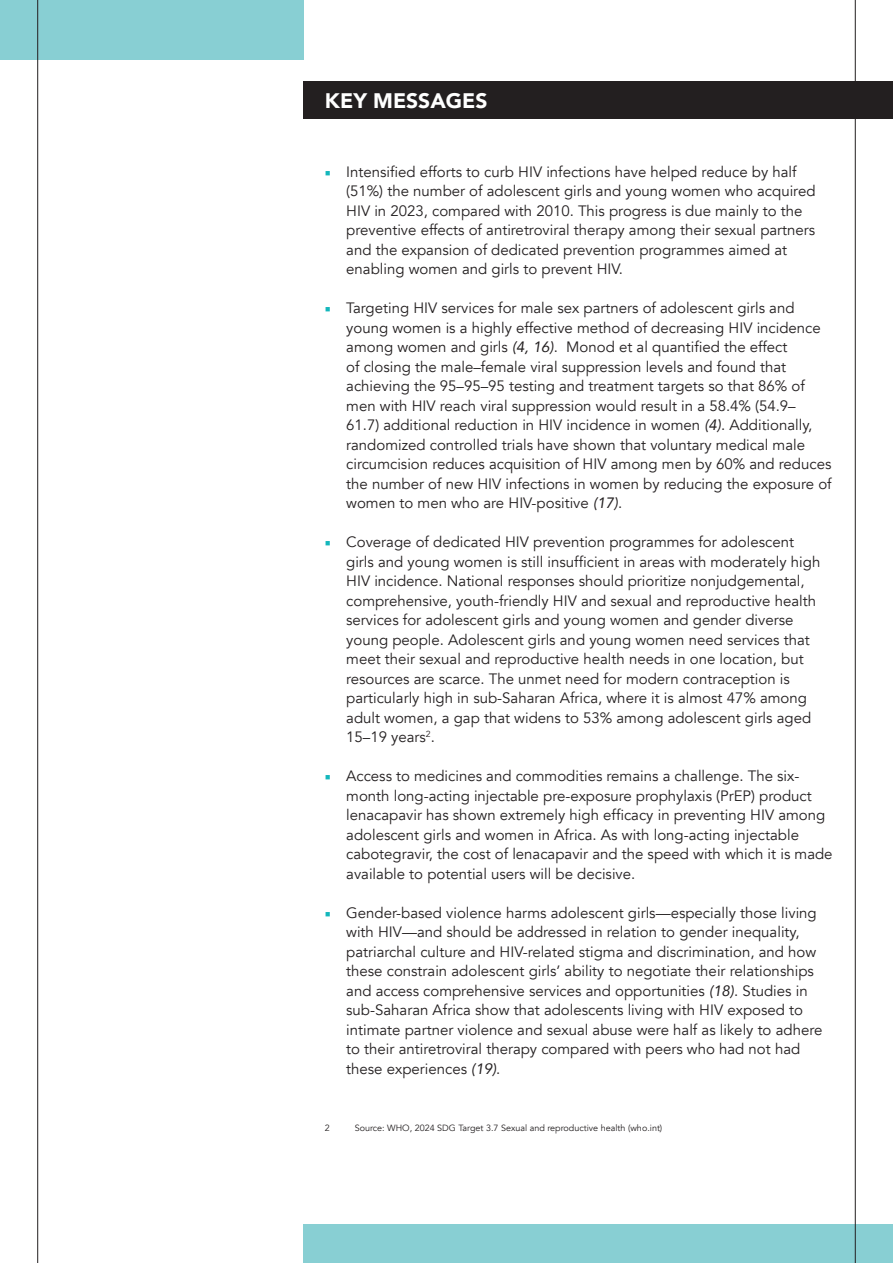
<style>
.page{position:relative;width:893px;height:1263px;background:#fff}
.page>*{position:absolute;margin:0;border:0;box-sizing:border-box;transform-origin:0 0}
.t1{font:900 21px "Avenir";color:#fff}
.t2{font:15px/19.5px "Avenir";color:#231f20}
.t3{font:9px "Avenir";color:#231f20}
.s1{font-family:"Minion Pro";color:#14b7bc}
.s2{font-style:italic}
</style>
<div class="page">
<div style="left:0;top:0;width:304px;height:60px;background:#88cfd3"></div>
<div style="left:304px;top:1224px;width:589px;height:39px;background:#88cfd3"></div>
<div style="left:304px;top:82px;width:589px;height:37px;background:#231f20"></div>
<hr style="left:37px;top:0;width:1px;height:1263px;background:#231f20">
<hr style="left:855px;top:0;width:1px;height:1263px;background:#231f20">
<h1 class="t1" style="left:325px;top:83px;width:164px">KEY MESSAGES</h1>
<p class="t2" style="left:346px;top:162px;width:471px;text-indent:-21px"><span class="s1">■</span> Intensified efforts to curb HIV infections have helped reduce by half (51%) the number of adolescent girls and young women who acquired HIV in 2023, compared with 2010. This progress is due mainly to the preventive effects of antiretroviral therapy among their sexual partners and the expansion of dedicated prevention programmes aimed at enabling women and girls to prevent HIV.</p>
<p class="t2" style="left:346px;top:298px;width:487px;text-indent:-21px"><span class="s1">■</span> Targeting HIV services for male sex partners of adolescent girls and young women is a highly effective method of decreasing HIV incidence among women and girls <span class="s2">(4, 16)</span>. Monod et al quantified the effect<br>of closing the male–female viral suppression levels and found that achieving the 95–95–95 testing and treatment targets so that 86% of men with HIV reach viral suppression would result in a 58.4% (54.9– 61.7) additional reduction in HIV incidence in women <span class="s2">(4)</span>. Additionally, randomized controlled trials have shown that voluntary medical male circumcision reduces acquisition of HIV among men by 60% and reduces the number of new HIV infections in women by reducing the exposure of women to men who are HIV-positive <span class="s2">(17)</span>.</p>
<p class="t2" style="left:346px;top:532px;width:476px;text-indent:-21px"><span class="s1">■</span> Coverage of dedicated HIV prevention programmes for adolescent girls and young women is still insufficient in areas with moderately high HIV incidence. National responses should prioritize nonjudgemental, comprehensive, youth-friendly HIV and sexual and reproductive health services for adolescent girls and young women and gender diverse young people. Adolescent girls and young women need services that meet their sexual and reproductive health needs in one location, but resources are scarce. The unmet need for modern contraception is particularly high in sub-Saharan Africa, where it is almost 47% among adult women, a gap that widens to 53% among adolescent girls aged 15–19 years<sup>2</sup>.</p>
<p class="t2" style="left:346px;top:766px;width:488px;text-indent:-21px"><span class="s1">■</span> Access to medicines and commodities remains a challenge. The six&shy;month long-acting injectable pre-exposure prophylaxis (PrEP) product lenacapavir has shown extremely high efficacy in preventing HIV among adolescent girls and women in Africa. As with long-acting injectable cabotegravir, the cost of lenacapavir and the speed with which it is made available to potential users will be decisive.</p>
<p class="t2" style="left:346px;top:903px;width:478px;text-indent:-21px"><span class="s1">■</span> Gender-based violence harms adolescent girls—especially those living with HIV—and should be addressed in relation to gender inequality, patriarchal culture and HIV-related stigma and discrimination, and how these constrain adolescent girls’ ability to negotiate their relationships and access comprehensive services and opportunities <span class="s2">(18)</span>. Studies in sub-Saharan Africa show that adolescents living with HIV exposed to intimate partner violence and sexual abuse were half as likely to adhere to their antiretroviral therapy compared with peers who had not had these experiences <span class="s2">(19)</span>.</p>
<p class="t3" style="left:325px;top:1123px;width:7px">2</p>
<p class="t3" style="left:355px;top:1123px;width:309px">Source: WHO, 2024 SDG Target 3.7 Sexual and reproductive health (who.int)</p>
</div>
